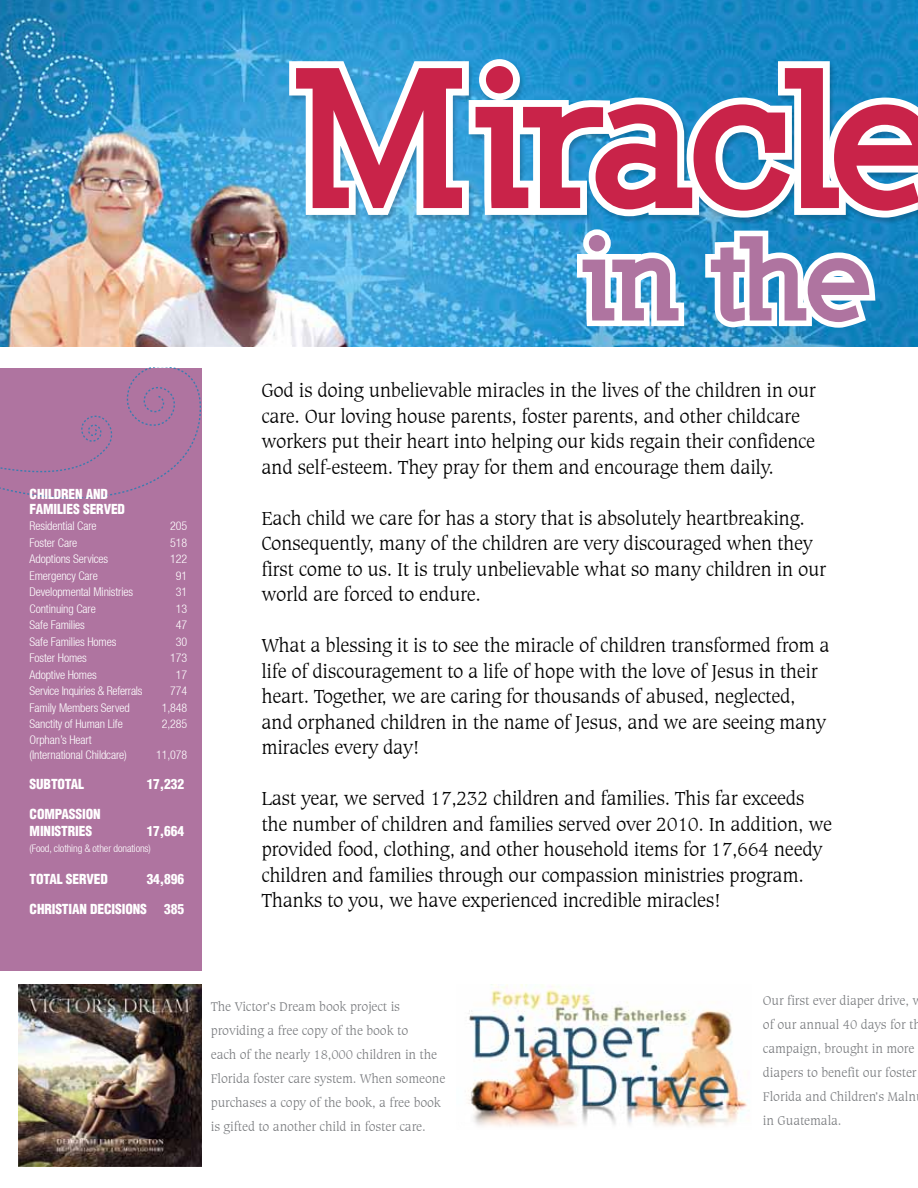
<style>
.page{position:relative;width:918px;height:1188px;background:#fff}
.page>*{position:absolute;margin:0;border:0;box-sizing:border-box;transform-origin:0 0}
.t1{font:900 188.4px "Nilland";letter-spacing:-.035em;color:#c92349}
.t2{font:900 113.4px "Nilland";color:#af74a0}
.t3{font:300 20.25px/25.5px "Caxton BT";letter-spacing:-.02em;color:#000}
.t4{font:300 13.5px/24px "Caxton BT";letter-spacing:-.01em;color:#7c7e81}
.t5{font:900 condensed 13.5px/15px "Helvetica";letter-spacing:-.01em;color:#fff}
.t6{font:300 condensed 12px/15px "Helvetica Neue LT";letter-spacing:-.01em;color:#fff}
.t7{font:300 condensed 10.5px "Helvetica Neue LT";letter-spacing:-.01em;color:#fff}
</style>
<div class="page">
<img style="left:0;top:0;width:918px;height:347px">
<img style="left:468px;top:984px;width:280px;height:143px">
<img style="left:18px;top:984px;width:184px;height:183px">
<div style="left:0;top:368px;width:202px;height:603px;background:#af74a0"></div>
<hr style="left:916px;top:191px;width:2px;height:189px;background:#000;opacity:.19">
<svg style="left:282px;top:39px;width:636px;height:296px"></svg>
<svg style="left:0;top:368px;width:201px;height:131px"></svg>
<p class="t5" style="left:30px;top:486px;width:97px">CHILDREN AND<br>FAMILIES SERVED</p>
<p class="t6" style="left:30px;top:518px;width:69px">Residential Care</p>
<p class="t6" style="left:170px;top:518px;width:19px">205</p>
<p class="t6" style="left:30px;top:535px;width:49px">Foster Care</p>
<p class="t6" style="left:170px;top:535px;width:19px">518</p>
<p class="t6" style="left:30px;top:551px;width:80px">Adoptions Services</p>
<p class="t6" style="left:170px;top:551px;width:19px">122</p>
<p class="t6" style="left:30px;top:568px;width:70px">Emergency Care</p>
<p class="t6" style="left:176px;top:568px;width:13px">91</p>
<p class="t6" style="left:30px;top:584px;width:105px">Developmental Ministries</p>
<p class="t6" style="left:176px;top:584px;width:13px">31</p>
<p class="t6" style="left:30px;top:601px;width:68px">Continuing Care</p>
<p class="t6" style="left:176px;top:601px;width:13px">13</p>
<p class="t6" style="left:30px;top:617px;width:57px">Safe Families</p>
<p class="t6" style="left:176px;top:617px;width:13px">47</p>
<p class="t6" style="left:30px;top:634px;width:88px">Safe Families Homes</p>
<p class="t6" style="left:176px;top:634px;width:13px">30</p>
<p class="t6" style="left:30px;top:650px;width:59px">Foster Homes</p>
<p class="t6" style="left:170px;top:650px;width:19px">173</p>
<p class="t6" style="left:30px;top:667px;width:69px">Adoptive Homes</p>
<p class="t6" style="left:176px;top:667px;width:13px">17</p>
<p class="t6" style="left:30px;top:683px;width:114px">Service Inquiries &amp; Referrals</p>
<p class="t6" style="left:170px;top:683px;width:19px">774</p>
<p class="t6" style="left:30px;top:700px;width:102px">Family Members Served</p>
<p class="t6" style="left:162px;top:700px;width:27px">1,848</p>
<p class="t6" style="left:30px;top:716px;width:95px">Sanctity of Human Life</p>
<p class="t6" style="left:162px;top:716px;width:27px">2,285</p>
<p class="t6" style="left:30px;top:733px;width:99px">Orphan’s Heart (International Childcare)</p>
<p class="t6" style="left:156px;top:748px;width:33px">11,078</p>
<p class="t5" style="left:30px;top:777px;width:47px">SUBTOTAL</p>
<p class="t5" style="left:147px;top:777px;width:39px">17,232</p>
<p class="t5" style="left:30px;top:806px;width:73px;line-height:16.5px">COMPASSION<br>MINISTRIES</p>
<p class="t5" style="left:147px;top:823px;width:39px">17,664</p>
<p class="t7" style="left:30px;top:843px;width:123px">(Food, clothing &amp; other donations)</p>
<p class="t5" style="left:30px;top:871px;width:80px">TOTAL SERVED</p>
<p class="t5" style="left:147px;top:871px;width:39px">34,896</p>
<p class="t5" style="left:30px;top:901px;width:119px">CHRISTIAN DECISIONS</p>
<p class="t5" style="left:164px;top:901px;width:21px">385</p>
<h1 class="t1" style="left:299px;top:19px;width:651px">Miracle</h1>
<h2 class="t2" style="left:584px;top:207px;width:294px">in the</h2>
<p class="t3" style="left:261px;top:377px;width:556px">God is doing unbelievable miracles in the lives of the children in our care. Our loving house parents, foster parents, and other childcare workers put their heart into helping our kids regain their confidence and self-esteem. They pray for them and encourage them daily.</p>
<p class="t3" style="left:261px;top:505px;width:566px">Each child we care for has a story that is absolutely heartbreaking.<br>Consequently, many of the children are very discouraged when they first come to us. It is truly unbelievable what so many children in our world are forced to endure.</p>
<p class="t3" style="left:261px;top:632px;width:570px">What a blessing it is to see the miracle of children transformed from a life of discouragement to a life of hope with the love of Jesus in their heart. Together, we are caring for thousands of abused, neglected, and orphaned children in the name of Jesus, and we are seeing many miracles every day!</p>
<p class="t3" style="left:261px;top:785px;width:572px">Last year, we served 17,232 children and families. This far exceeds the number of children and families served over 2010. In addition, we provided food, clothing, and other household items for 17,664 needy children and families through our compassion ministries program.<br>Thanks to you, we have experienced incredible miracles!</p>
<p class="t4" style="left:211px;top:994px;width:236px">The Victor’s Dream book project is providing a free copy of the book to<br>each of the nearly 18,000 children in the Florida foster care system. When someone purchases a copy of the book, a free book is gifted to another child in foster care.</p>
<p class="t4" style="left:763px;top:988px;width:161px">Our first ever diaper drive, w of our annual 40 days for th campaign, brought in more diapers to benefit our foster<br>Florida and Children’s Maln in Guatemala.</p>
</div>
